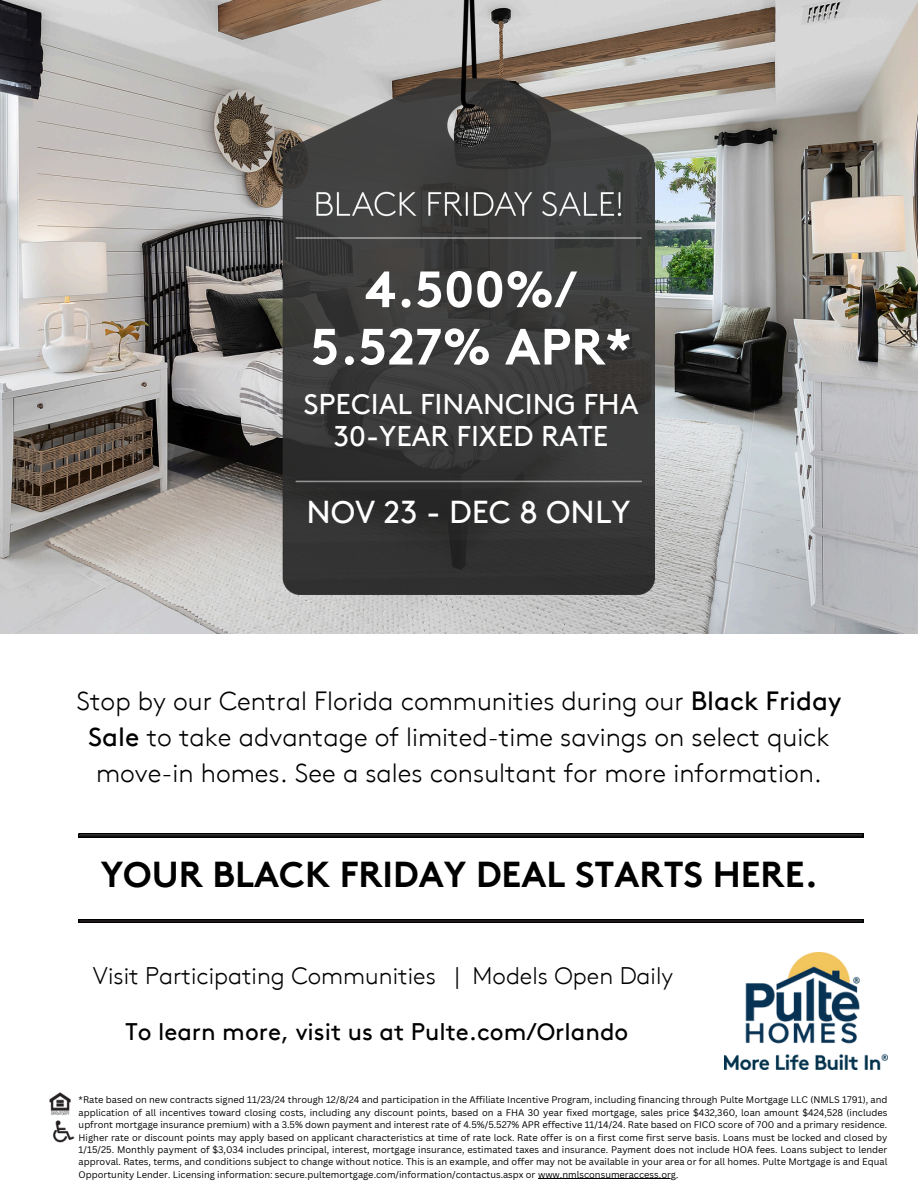
<style>
.page{position:relative;width:918px;height:1188px;background:#fff}
.page>*{position:absolute;margin:0;border:0;box-sizing:border-box;transform-origin:0 0}
.t1{font:700 51px/57.3px "Brown TT";color:#fff;text-align:center}
.t2{font:700 36px "Brown TT";color:#000}
.t3{font:31.65px "Brown TT";color:#fff}
.t4{font:28.5px/31.5px "Brown TT";color:#fff;text-align:center}
.t5{font:300 26.4px/36px "Brown TT";color:#000;text-align:center}
.t6{font:300 24px "Brown TT";color:#000}
.t7{font:24px "Brown TT";color:#000}
.t8{font:9.3px/12.5px "Canva Sans";color:#000;text-align:justify}
.s1{font-weight:400}
</style>
<div class="page">
<img style="left:49px;top:1092px;width:26px;height:51px">
<img style="left:0;top:0;width:918px;height:633px">
<img style="left:724px;top:952px;width:163px;height:117px">
<svg style="left:79px;top:834px;width:784px;height:3px;background:#201e1f"></svg>
<svg style="left:79px;top:919px;width:784px;height:3px;background:#131011"></svg>
<img style="left:283px;top:0;width:371px;height:594px">
<hr style="left:538px;top:1179px;width:138px;height:1px;background:#000">
<h6 class="t1" style="left:311px;top:266px;width:322px">4.500%/<br>5.527% APR*</h6>
<p class="t4" style="left:303px;top:391px;width:337px">SPECIAL FINANCING FHA<br>30-YEAR FIXED RATE</p>
<h6 class="t3" style="left:306px;top:500px;width:326px">NOV 23 - DEC 8 ONLY</h6>
<p class="t5" style="left:76px;top:686px;width:766px">Stop by our Central Florida communities during our <span class="s1">Black Friday<br>Sale</span> to take advantage of limited-time savings on select quick move-in homes. See a sales consultant for more information.</p>
<p class="t2" style="left:101px;top:860px;width:719px">YOUR BLACK FRIDAY DEAL STARTS HERE.</p>
<h2 class="t6" style="left:93px;top:966px;width:582px">Visit Participating Communities | Models Open Daily</h2>
<p class="t7" style="left:125px;top:1022px;width:504px">To learn more, visit us at Pulte.com/Orlando</p>
<h4 class="t8" style="left:79px;top:1093px;width:810px">*Rate based on new contracts signed 11/23/24 through 12/8/24 and participation in the Affiliate Incentive Program, including financing through Pulte Mortgage LLC (NMLS 1791), and application of all incentives toward closing costs, including any discount points, based on a FHA 30 year fixed mortgage, sales price $432,360, loan amount $424,528 (includes upfront mortgage insurance premium) with a 3.5% down payment and interest rate of 4.5%/5.527% APR effective 11/14/24. Rate based on FICO score of 700 and a primary residence.<br>Higher rate or discount points may apply based on applicant characteristics at time of rate lock. Rate offer is on a first come first serve basis. Loans must be locked and closed by 1/15/25. Monthly payment of $3,034 includes principal, interest, mortgage insurance, estimated taxes and insurance. Payment does not include HOA fees. Loans subject to lender approval. Rates, terms, and conditions subject to change without notice. This is an example, and offer may not be available in your area or for all homes. Pulte Mortgage is and Equal Opportunity Lender. Licensing information: secure.pultemortgage.com/information/contactus.aspx or www.nmlsconsumeraccess.org.</h4>
</div>
